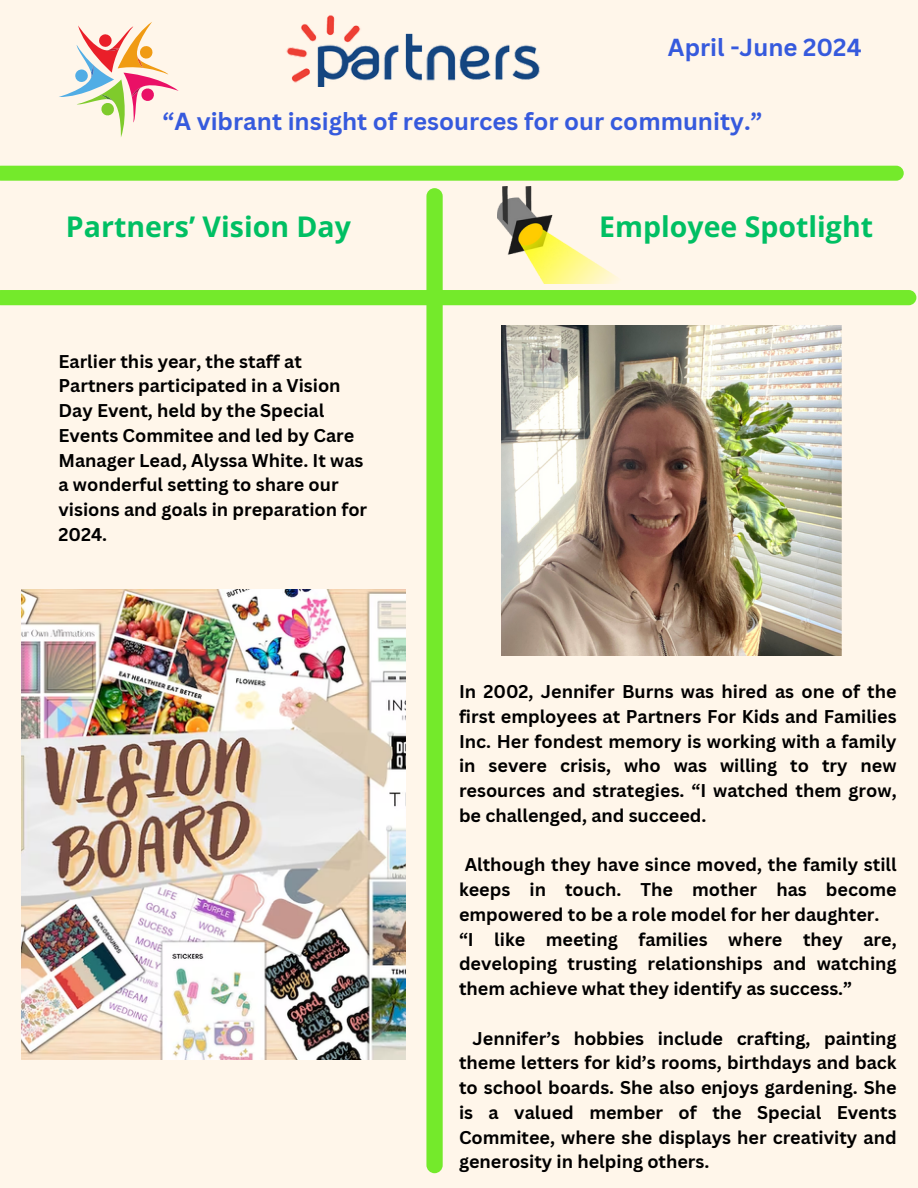
<style>
.page{position:relative;width:918px;height:1188px;background:#fff6ea}
.page>*{position:absolute;margin:0;border:0;box-sizing:border-box;transform-origin:0 0}
.t1{font:700 28.5px "Open Sans";color:#00bf63}
.t2{font:700 24px "Canva Sans";color:#365add}
.t3{font:700 18px/24.8px "Canva Sans";color:#000;text-align:justify}
</style>
<div class="page">
<svg style="left:59px;top:22px;width:120px;height:115px"></svg>
<img style="left:286px;top:15px;width:254px;height:72px">
<div style="left:0;top:166px;width:904px;height:14px;background:#74ea2b"></div>
<img style="left:502px;top:326px;width:339px;height:329px">
<div style="left:0;top:290px;width:916px;height:15px;background:#74ea2b"></div>
<div style="left:427px;top:188px;width:16px;height:985px;background:#74ea2b;border-radius:8px"></div>
<img style="left:21px;top:590px;width:385px;height:470px">
<img style="left:497px;top:187px;width:121px;height:97px">
<h2 class="t2" style="left:668px;top:30px;width:195px">April -June 2024</h2>
<h2 class="t2" style="left:163px;top:104px;width:602px">“A vibrant insight of resources for our community.”</h2>
<h1 class="t1" style="left:66px;top:207px;width:286px">Partners’ Vision Day</h1>
<h1 class="t1" style="left:599px;top:207px;width:275px">Employee Spotlight</h1>
<p class="t3" style="left:58px;top:348px;width:310px;text-align:left">Earlier this year, the staff at<br>Partners participated in a Vision<br>Day Event, held by the Special<br>Events Commitee and led by Care<br>Manager Lead, Alyssa White. It was a wonderful setting to share our visions and goals in preparation for<br>2024.</p>
<p class="t3" style="left:459px;top:679px;width:439px">In 2002, Jennifer Burns was hired as one of the first employees at Partners For Kids and Families Inc. Her fondest memory is working with a family in severe crisis, who was willing to try new resources and strategies. “I watched them grow, be challenged, and succeed.</p>
<p class="t3" style="left:459px;top:852px;width:439px;text-align:left;text-indent:6px">Although they have since moved, the family still keeps in touch. The mother has become empowered to be a role model for her daughter. “I like meeting families where they are, developing trusting relationships and watching them achieve what they identify as success.”</p>
<p class="t3" style="left:459px;top:1025px;width:439px;text-indent:13px">Jennifer’s hobbies include crafting, painting theme letters for kid’s rooms, birthdays and back to school boards. She also enjoys gardening. She is a valued member of the Special Events Commitee, where she displays her creativity and generosity in helping others.</p>
</div>
